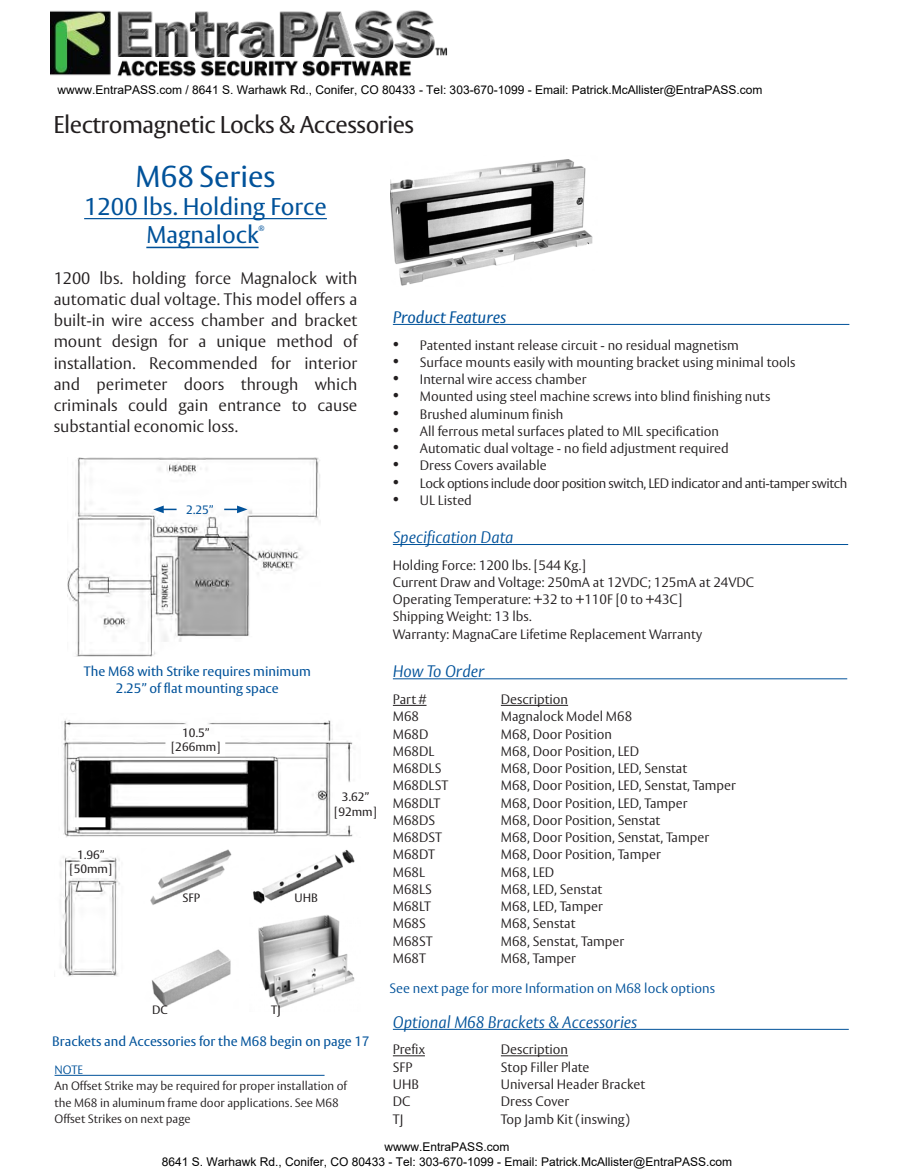
<style>
.page{position:relative;width:918px;height:1175px;background:#fff}
.page>*{position:absolute;margin:0;border:0;box-sizing:border-box;transform-origin:0 0}
.t1{font:30px "ASSA Vesta";color:#01529a}
.t2{font:24px "ASSA Vesta";letter-spacing:-.02em;color:#231f20}
.t3{font:24px/28.8px "ASSA Vesta";color:#01529a;text-align:center}
.t4{font:300 16.5px/21.1px "ASSA Vesta";color:#231f20;text-align:justify}
.t5{font:italic 300 16.5px "ASSA Vesta";color:#01529a}
.t6{font:italic 16.5px "ASSA Vesta";color:#01529a}
.t7{font:300 13.5px "ASSA Vesta";color:#231f20}
.t8{font:13.5px/16.5px "ASSA Vesta";color:#01529a;text-align:center}
.t9{font:300 13.5px "ASSA Vesta";letter-spacing:-.03em;color:#231f20}
.t10{font:300 13.5px "ASSA Vesta";color:#01529a}
.t11{font:12px/14.4px "Arial";color:#000;text-align:center}
.t12{font:300 12px/16.2px "ASSA Vesta";color:#231f20}
.t13{font:12px "ASSA Vesta";color:#231f20}
.t14{font:12px "ASSA Vesta";color:#01529a}
.t15{font:7.05px "ASSA Vesta";color:#01529a}
.s1{color:#01529a}
.s2{font-family:"Times New Roman";font-weight:400;font-size:18px}
</style>
<div class="page">
<img style="left:390px;top:159px;width:203px;height:127px">
<hr style="left:393px;top:324px;width:456px;height:1px;background:#01529a">
<hr style="left:393px;top:544px;width:455px;height:1px;background:#01529a">
<hr style="left:393px;top:678px;width:454px;height:1px;background:#01529a">
<hr style="left:393px;top:705px;width:34px;height:1px;background:#231f20">
<hr style="left:501px;top:705px;width:67px;height:1px;background:#231f20">
<hr style="left:55px;top:1075px;width:270px;height:1px;background:#01529a">
<hr style="left:393px;top:1029px;width:456px;height:1px;background:#01529a">
<hr style="left:393px;top:1055px;width:32px;height:1px;background:#231f20">
<hr style="left:501px;top:1055px;width:67px;height:1px;background:#231f20">
<img style="left:67px;top:457px;width:253px;height:200px">
<img style="left:60px;top:856px;width:60px;height:120px">
<img style="left:63px;top:719px;width:290px;height:118px">
<div style="left:165px;top:734px;width:60px;height:22px;background:#fff"></div>
<div style="left:334px;top:784px;width:34px;height:41px;background:#fff"></div>
<div style="left:74px;top:817px;width:32px;height:10px;background:#fff;border:2px solid #fff"></div>
<img style="left:150px;top:849px;width:82px;height:56px">
<img style="left:253px;top:850px;width:102px;height:54px">
<img style="left:258px;top:915px;width:97px;height:94px">
<img style="left:151px;top:949px;width:80px;height:58px">
<svg style="left:153px;top:505px;width:24px;height:8px"></svg>
<svg style="left:224px;top:505px;width:24px;height:8px"></svg>
<hr style="left:84px;top:218px;width:243px;height:1px;background:#01529a">
<hr style="left:146px;top:247px;width:113px;height:1px;background:#01529a">
<img style="left:50px;top:10px;width:398px;height:67px">
<p class="t11" style="left:57px;top:83px;width:707px">wwww.EntraPASS.com / 8641 S. Warhawk Rd., Conifer, CO 80433 - Tel: 303-670-1099 - Email: Patrick.McAllister@EntraPASS.com</p>
<p class="t2" style="left:54px;top:110px;width:362px">Electromagnetic Locks &amp; Accessories</p>
<p class="t1" style="left:136px;top:158px;width:141px">M68 Series</p>
<p class="t3" style="left:84px;top:193px;width:244px">1200 lbs. Holding Force<br>Magnalock</p>
<p class="t15" style="left:259px;top:223px;width:8px">®</p>
<p class="t4" style="left:54px;top:268px;width:305px">1200 lbs. holding force Magnalock with automatic dual voltage. This model offers a built-in wire access chamber and bracket mount design for a unique method of installation. Recommended for interior and perimeter doors through which criminals could gain entrance to cause substantial economic loss.</p>
<p class="t14" style="left:186px;top:502px;width:29px">2.25”</p>
<p class="t8" style="left:84px;top:663px;width:228px">The M68 with Strike requires minimum<br>2.25” of flat mounting space</p>
<p class="t13" style="left:77px;top:847px;width:29px">1.96”</p>
<p class="t13" style="left:70px;top:861px;width:44px">[50mm]</p>
<p class="t13" style="left:182px;top:725px;width:29px">10.5”</p>
<p class="t13" style="left:171px;top:740px;width:51px">[266mm]</p>
<p class="t13" style="left:342px;top:789px;width:29px">3.62”</p>
<p class="t13" style="left:334px;top:804px;width:44px">[92mm]</p>
<p class="t13" style="left:182px;top:890px;width:19px">SFP</p>
<p class="t13" style="left:295px;top:890px;width:25px">UHB</p>
<p class="t13" style="left:152px;top:1002px;width:17px">DC</p>
<p class="t13" style="left:271px;top:1002px;width:11px">TJ</p>
<p class="t8" style="left:52px;top:1033px;width:319px">Brackets and Accessories for the M68 begin on page 17</p>
<p class="t12" style="left:55px;top:1062px;width:294px"><span class="s1">NOTE<br></span>An Offset Strike may be required for proper installation of the M68 in aluminum frame door applications. See M68<br>Offset Strikes on next page</p>
<p class="t6" style="left:393px;top:307px;width:115px">Product Features</p>
<p class="t7" style="left:393px;top:337px;width:348px"><span class="s2">•</span> Patented instant release circuit - no residual magnetism</p>
<p class="t7" style="left:393px;top:354px;width:404px"><span class="s2">•</span> Surface mounts easily with mounting bracket using minimal tools</p>
<p class="t7" style="left:393px;top:371px;width:195px"><span class="s2">•</span> Internal wire access chamber</p>
<p class="t7" style="left:393px;top:388px;width:379px"><span class="s2">•</span> Mounted using steel machine screws into blind finishing nuts</p>
<p class="t7" style="left:393px;top:406px;width:172px"><span class="s2">•</span> Brushed aluminum finish</p>
<p class="t7" style="left:393px;top:423px;width:328px"><span class="s2">•</span> All ferrous metal surfaces plated to MIL specification</p>
<p class="t7" style="left:393px;top:440px;width:338px"><span class="s2">•</span> Automatic dual voltage - no field adjustment required</p>
<p class="t7" style="left:393px;top:457px;width:155px"><span class="s2">•</span> Dress Covers available</p>
<p class="t9" style="left:393px;top:475px;width:456px"><span class="s2">•</span> Lock options include door position switch, LED indicator and anti-tamper switch</p>
<p class="t7" style="left:393px;top:492px;width:81px"><span class="s2">•</span> UL Listed</p>
<p class="t5" style="left:393px;top:527px;width:122px">Specification Data</p>
<p class="t7" style="left:393px;top:557px;width:195px">Holding Force: 1200 lbs. [544 Kg.]</p>
<p class="t7" style="left:393px;top:574px;width:363px">Current Draw and Voltage: 250mA at 12VDC; 125mA at 24VDC</p>
<p class="t7" style="left:393px;top:591px;width:291px">Operating Temperature: +32 to +110F [0 to +43C]</p>
<p class="t7" style="left:393px;top:608px;width:140px">Shipping Weight: 13 lbs.</p>
<p class="t7" style="left:393px;top:626px;width:311px">Warranty: MagnaCare Lifetime Replacement Warranty</p>
<p class="t5" style="left:393px;top:661px;width:93px">How To Order</p>
<p class="t7" style="left:393px;top:691px;width:35px">Part #</p>
<p class="t7" style="left:501px;top:691px;width:69px">Description</p>
<p class="t7" style="left:393px;top:708px;width:28px">M68</p>
<p class="t7" style="left:501px;top:708px;width:133px">Magnalock Model M68</p>
<p class="t7" style="left:393px;top:725px;width:37px">M68D</p>
<p class="t7" style="left:501px;top:725px;width:113px">M68, Door Position</p>
<p class="t7" style="left:393px;top:743px;width:43px">M68DL</p>
<p class="t7" style="left:501px;top:743px;width:140px">M68, Door Position, LED</p>
<p class="t7" style="left:393px;top:760px;width:50px">M68DLS</p>
<p class="t7" style="left:501px;top:760px;width:188px">M68, Door Position, LED, Senstat</p>
<p class="t7" style="left:393px;top:777px;width:57px">M68DLST</p>
<p class="t7" style="left:501px;top:777px;width:237px">M68, Door Position, LED, Senstat, Tamper</p>
<p class="t7" style="left:393px;top:794px;width:49px">M68DLT</p>
<p class="t7" style="left:501px;top:794px;width:188px">M68, Door Position, LED, Tamper</p>
<p class="t7" style="left:393px;top:812px;width:44px">M68DS</p>
<p class="t7" style="left:501px;top:812px;width:161px">M68, Door Position, Senstat</p>
<p class="t7" style="left:393px;top:829px;width:51px">M68DST</p>
<p class="t7" style="left:501px;top:829px;width:210px">M68, Door Position, Senstat, Tamper</p>
<p class="t7" style="left:393px;top:846px;width:44px">M68DT</p>
<p class="t7" style="left:501px;top:846px;width:161px">M68, Door Position, Tamper</p>
<p class="t7" style="left:393px;top:863px;width:34px">M68L</p>
<p class="t7" style="left:501px;top:863px;width:55px">M68, LED</p>
<p class="t7" style="left:393px;top:881px;width:41px">M68LS</p>
<p class="t7" style="left:501px;top:881px;width:103px">M68, LED, Senstat</p>
<p class="t7" style="left:393px;top:898px;width:40px">M68LT</p>
<p class="t7" style="left:501px;top:898px;width:103px">M68, LED, Tamper</p>
<p class="t7" style="left:393px;top:915px;width:35px">M68S</p>
<p class="t7" style="left:501px;top:915px;width:76px">M68, Senstat</p>
<p class="t7" style="left:393px;top:932px;width:41px">M68ST</p>
<p class="t7" style="left:501px;top:932px;width:125px">M68, Senstat, Tamper</p>
<p class="t7" style="left:393px;top:950px;width:35px">M68T</p>
<p class="t7" style="left:501px;top:950px;width:77px">M68, Tamper</p>
<p class="t10" style="left:390px;top:980px;width:327px">See next page for more Information on M68 lock options</p>
<p class="t5" style="left:393px;top:1012px;width:246px">Optional M68 Brackets &amp; Accessories</p>
<p class="t7" style="left:393px;top:1041px;width:34px">Prefix</p>
<p class="t7" style="left:501px;top:1041px;width:69px">Description</p>
<p class="t7" style="left:393px;top:1058px;width:21px">SFP</p>
<p class="t7" style="left:501px;top:1058px;width:90px">Stop Filler Plate</p>
<p class="t7" style="left:393px;top:1076px;width:28px">UHB</p>
<p class="t7" style="left:501px;top:1076px;width:146px">Universal Header Bracket</p>
<p class="t7" style="left:393px;top:1093px;width:19px">DC</p>
<p class="t7" style="left:501px;top:1093px;width:70px">Dress Cover</p>
<p class="t7" style="left:393px;top:1110px;width:12px">TJ</p>
<p class="t7" style="left:501px;top:1110px;width:131px">Top Jamb Kit (inswing)</p>
<p class="t11" style="left:162px;top:1139px;width:572px">wwww.EntraPASS.com<br>8641 S. Warhawk Rd., Conifer, CO 80433 - Tel: 303-670-1099 - Email: Patrick.McAllister@EntraPASS.com</p>
</div>
